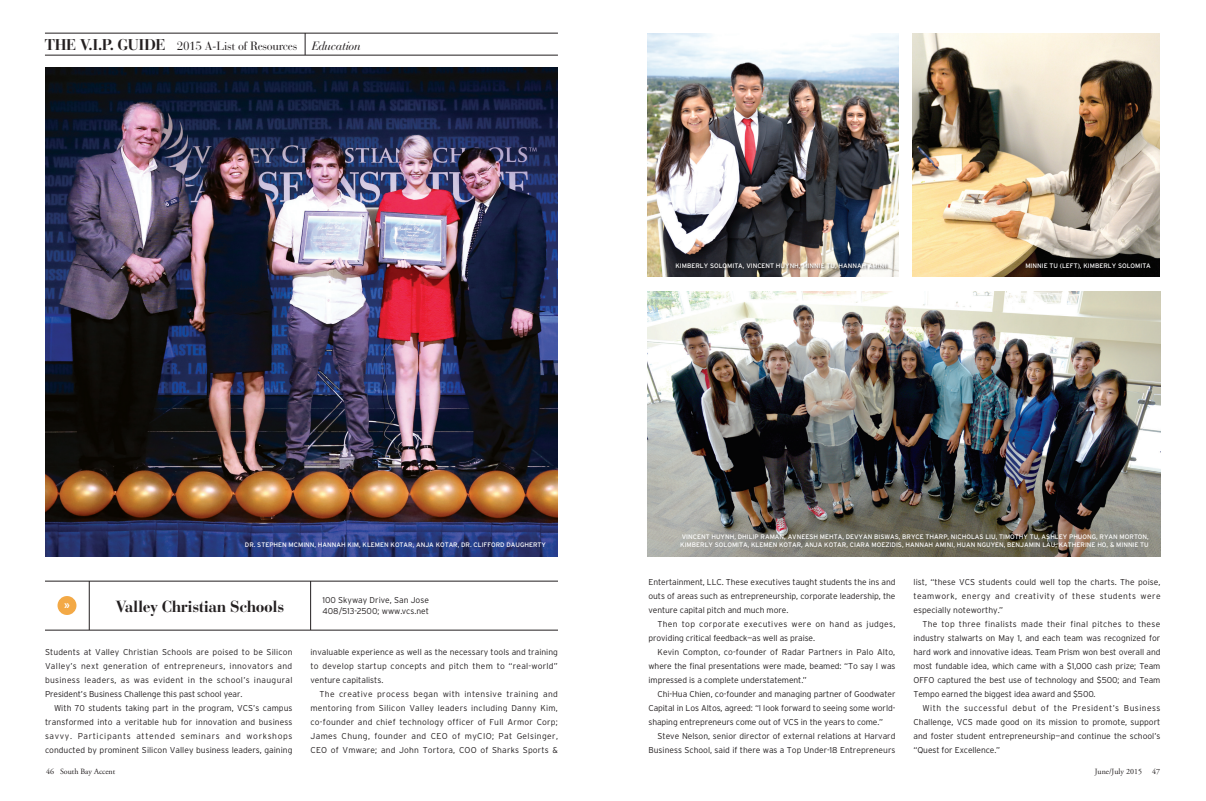
<style>
.page{position:relative;width:1206px;height:801px;background:#fff}
.page>*{position:absolute;margin:0;border:0;box-sizing:border-box;transform-origin:0 0}
.t1{font:700 16px "Bauer Bodoni";letter-spacing:-.025em;color:#231f20}
.t2{font:12px "Bauer Bodoni";letter-spacing:-.025em;color:#231f20}
.t3{font:700 9px "Interstate";color:#fff}
.t4{font:300 8.5px/14px "Interstate";color:#231f20;text-align:justify}
.t5{font:300 8.5px/14px "Interstate";letter-spacing:.035em;color:#231f20}
.t6{font:8px "Adobe Garamond";color:#231f20}
.t7{font:6.5px/7.8px "Interstate";color:#fff}
.s1{font-weight:700;font-size:15.5px}
.s2{font-style:italic}
</style>
<div class="page">
<svg style="left:305px;top:34px;width:1px;height:21px"></svg>
<hr style="left:45px;top:33px;width:513px;height:1px;background:#231f20">
<hr style="left:45px;top:55px;width:513px;height:1px;background:#231f20">
<hr style="left:45px;top:581px;width:513px;height:1px;background:#231f20">
<hr style="left:45px;top:630px;width:513px;height:1px;background:#231f20">
<hr style="left:310px;top:581px;width:1px;height:49px;background:#231f20">
<hr style="left:89px;top:581px;width:1px;height:49px;background:#231f20">
<div style="left:58px;top:596px;width:18px;height:19px;background:#f3a946;border-radius:50%"></div>
<img style="left:45px;top:67px;width:513px;height:489px">
<img style="left:648px;top:291px;width:513px;height:265px">
<img style="left:648px;top:33px;width:251px;height:244px">
<img style="left:913px;top:33px;width:247px;height:244px">
<div style="left:676px;top:263px;width:213px;height:8px;background:#231f20;opacity:.75"></div>
<h2 class="t2" style="left:45px;top:39px;width:317px"><span class="s1">THE V.I.P. GUIDE</span> 2015 A-List of Resources <span class="s2">Education</span></h2>
<p class="t7" style="left:675px;top:262px;width:213px">KIMBERLY SOLOMITA, VINCENT HUYNH, MINNIE TU, HANNAH AMINI</p>
<p class="t7" style="left:1025px;top:262px;width:127px">MINNIE TU (LEFT), KIMBERLY SOLOMITA</p>
<p class="t3" style="left:64px;top:600px;width:7px">»</p>
<p class="t7" style="left:245px;top:541px;width:303px">DR. STEPHEN MCMINN, HANNAH KIM, KLEMEN KOTAR, ANJA KOTAR, DR. CLIFFORD DAUGHERTY</p>
<p class="t4" style="left:322px;top:593px;width:108px">100 Skyway Drive, San Jose</p>
<h1 class="t1" style="left:116px;top:597px;width:170px">Valley Christian Schools</h1>
<p class="t4" style="left:322px;top:604px;width:108px">408/513-2500; www.vcs.net</p>
<p class="t4" style="left:45px;top:645px;width:249px">Students at Valley Christian Schools are poised to be Silicon Valley’s next generation of entrepreneurs, innovators and business leaders, as was evident in the school’s inaugural President’s Business Challenge this past school year.</p>
<p class="t4" style="left:45px;top:701px;width:249px;text-indent:9px">With 70 students taking part in the program, VCS’s campus transformed into a veritable hub for innovation and business savvy. Participants attended seminars and workshops conducted by prominent Silicon Valley business leaders, gaining</p>
<p class="t4" style="left:310px;top:645px;width:249px">invaluable experience as well as the necessary tools and training to develop startup concepts and pitch them to “real-world” venture capitalists.</p>
<p class="t4" style="left:310px;top:687px;width:249px;text-indent:9px">The creative process began with intensive training and mentoring from Silicon Valley leaders including Danny Kim, co-founder and chief technology officer of Full Armor Corp; James Chung, founder and CEO of myCIO; Pat Gelsinger, CEO of Vmware; and John Tortora, COO of Sharks Sports &amp;</p>
<p class="t7" style="left:680px;top:533px;width:470px">VINCENT HUYNH, DHILIP RAMAN, AVNEESH MEHTA, DEVYAN BISWAS, BRYCE THARP, NICHOLAS LIU, TIMOTHY TU, ASHLEY PHUONG, RYAN MORTON,<br>KIMBERLY SOLOMITA, KLEMEN KOTAR, ANJA KOTAR, CIARA MOEZIDIS, HANNAH AMINI, HUAN NGUYEN, BENJAMIN LAU, KATHERINE HO, &amp; MINNIE TU</p>
<p class="t4" style="left:648px;top:575px;width:249px">Entertainment, LLC. These executives taught students the ins and outs of areas such as entrepreneurship, corporate leadership, the venture capital pitch and much more.</p>
<p class="t5" style="left:648px;top:617px;width:249px;text-indent:9px">Then top corporate executives were on hand as judges, providing critical feedback—as well as praise.</p>
<p class="t4" style="left:648px;top:645px;width:249px;text-indent:9px">Kevin Compton, co-founder of Radar Partners in Palo Alto, where the final presentations were made, beamed: “To say I was impressed is a complete understatement.”</p>
<p class="t4" style="left:648px;top:687px;width:249px;text-indent:9px">Chi-Hua Chien, co-founder and managing partner of Goodwater Capital in Los Altos, agreed: “I look forward to seeing some world&shy;shaping entrepreneurs come out of VCS in the years to come.”</p>
<p class="t4" style="left:648px;top:729px;width:249px;text-align:right">Steve Nelson, senior director of external relations at Harvard<br>Business School, said if there was a Top Under-18 Entrepreneurs</p>
<p class="t4" style="left:914px;top:575px;width:249px">list, “these VCS students could well top the charts. The poise, teamwork, energy and creativity of these students were especially noteworthy.”</p>
<p class="t4" style="left:914px;top:617px;width:249px;text-indent:9px">The top three finalists made their final pitches to these industry stalwarts on May 1, and each team was recognized for hard work and innovative ideas. Team Prism won best overall and most fundable idea, which came with a $1,000 cash prize; Team OFFO captured the best use of technology and $500; and Team Tempo earned the biggest idea award and $500.</p>
<p class="t4" style="left:914px;top:701px;width:249px;text-indent:9px">With the successful debut of the President’s Business Challenge, VCS made good on its mission to promote, support and foster student entrepreneurship—and continue the school’s “Quest for Excellence.”</p>
<p class="t6" style="left:46px;top:767px;width:71px">46 South Bay Accent</p>
<p class="t6" style="left:1095px;top:767px;width:49px">June/July 2015</p>
<p class="t6" style="left:1152px;top:767px;width:9px">47</p>
</div>
